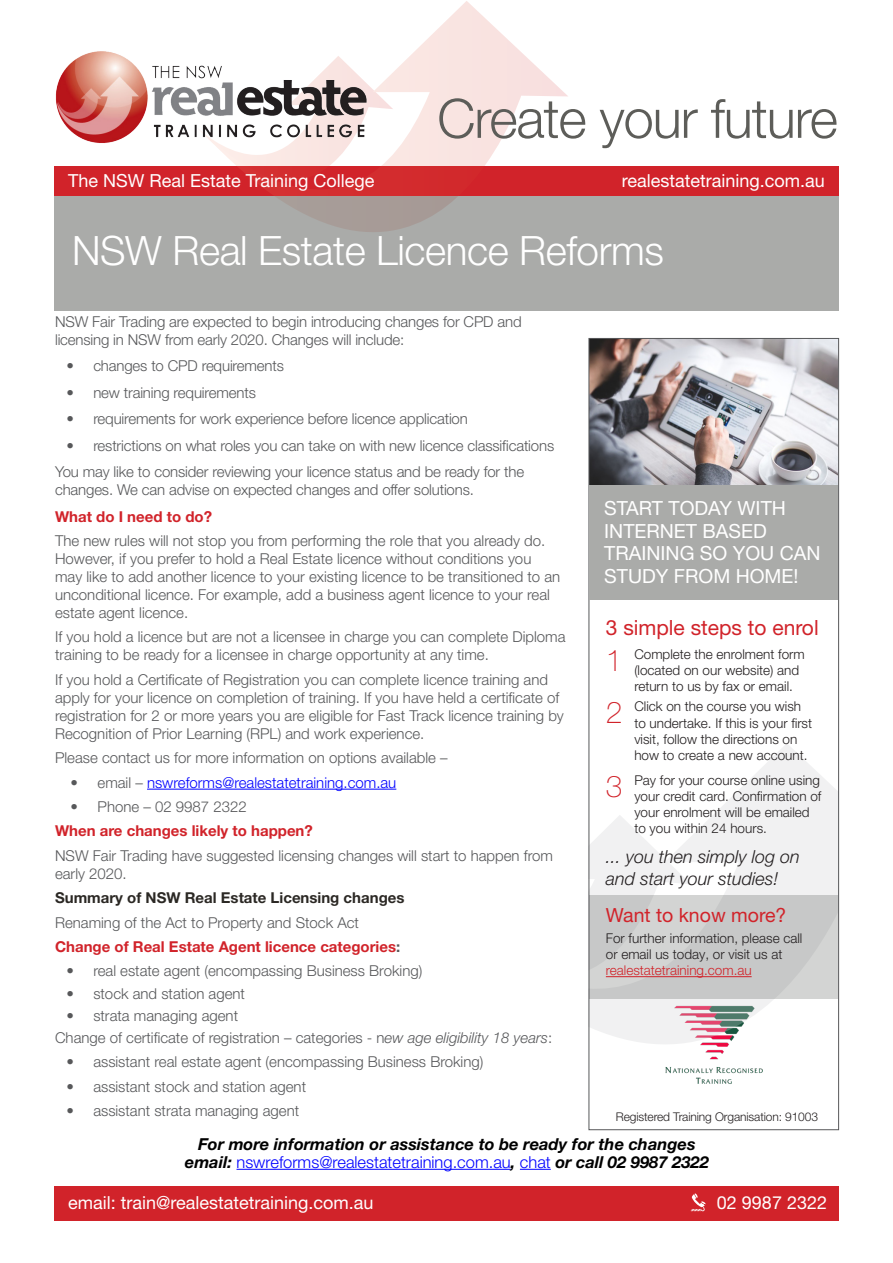
<style>
.page{position:relative;width:893px;height:1263px;background:#fff}
.page>*{position:absolute;margin:0;border:0;box-sizing:border-box;transform-origin:0 0}
.Subheads_red{font:300 54.3px "Helvetica Neue LT Pro";letter-spacing:-.02em;color:#5d5d59}
.Heads_big_reversed{font:300 40.5px "Helvetica Neue LT Pro";letter-spacing:-.01em;color:#fff}
.Bodycopy{font:100 30px "Helvetica Neue LT Pro";color:#d1232a}
.Subheads_red-2{font:21px "Helvetica Neue LT Pro";color:#d1232a}
.Subheads_red-3{font:19.5px/22.5px "Helvetica Neue LT Pro";color:#fff}
.Subheads_red-4{font:19.5px "Helvetica Neue LT Pro";color:#d1232a}
.Subheads_red-5{font:18px "Helvetica Neue LT Pro";color:#fff}
.Bodycopy-2{font:italic 300 18px/21.6px "Helvetica Neue LT Pro";color:#231f20}
.Intro_copy{font:italic 700 16.5px/17.2px "Helvetica Neue LT Pro";color:#000;text-align:center}
.Bodycopy-3{font:300 15px/18px "Helvetica Neue LT Pro";color:#57585a}
.Intro_copy-2{font:300 15px/18px "Helvetica Neue LT Pro";letter-spacing:-.01em;color:#57585a}
.Bodycopy-4{font:700 15px "Helvetica Neue LT Pro";color:#d1232a}
.t1{font:300 15px "Helvetica Neue LT Pro";color:#00f}
.Bodycopy-5{font:700 15px "Helvetica Neue LT Pro";color:#2b2824}
.Bodycopy-6{font:300 13.5px/16.2px "Helvetica Neue LT Pro";color:#231f20}
.Bodycopy-7{font:300 12px "Helvetica Neue LT Pro";letter-spacing:-.01em;color:#231f20}
.s1{color:#57585a}
.s2{font-style:italic}
.s3{color:#d1232a}
.s4{font-weight:300;font-style:normal;color:#00f}
</style>
<div class="page">
<div style="left:54px;top:166px;width:785px;height:30px;background:#d1232a"></div>
<svg style="left:214px;top:1px;width:354px;height:195px"></svg>
<div style="left:54px;top:1186px;width:785px;height:34px;background:#d1232a"></div>
<svg style="left:691px;top:1193px;width:15px;height:18px"></svg>
<div style="left:54px;top:196px;width:785px;height:114px;background:#aaaba9"></div>
<img style="left:665px;top:1046px;width:98px;height:38px">
<img style="left:591px;top:340px;width:246px;height:145px">
<svg style="left:591px;top:744px;width:246px;height:302px;fill:#f1f1f2"></svg>
<div style="left:589px;top:895px;width:248px;height:103px;background:#c7c8c8"></div>
<div style="left:589px;top:485px;width:249px;height:115px;background:#aaaba9"></div>
<hr style="left:606px;top:976px;width:146px;height:1px;background:#d1232a">
<hr style="left:147px;top:789px;width:249px;height:1px;background:#00f">
<img style="left:55px;top:48px;width:317px;height:96px">
<hr style="left:236px;top:1169px;width:275px;height:1px;background:#00f">
<hr style="left:520px;top:1169px;width:31px;height:1px;background:#00f">
<p class="Subheads_red" style="left:437px;top:85px;width:402px">Create your future</p>
<p class="Subheads_red-5" style="left:68px;top:170px;width:308px">The NSW Real Estate Training College</p>
<p class="Subheads_red-5" style="left:622px;top:170px;width:205px">realestatetraining.com.au</p>
<p class="Heads_big_reversed" style="left:72px;top:226px;width:593px">NSW Real Estate Licence Reforms</p>
<p class="Intro_copy-2" style="left:55px;top:312px;width:468px">NSW Fair Trading are expected to begin introducing changes for CPD and licensing in NSW from early 2020. Changes will include:</p>
<p class="Bodycopy-3" style="left:66px;top:356px;width:219px">• changes to CPD requirements</p>
<p class="Bodycopy-3" style="left:66px;top:383px;width:191px">• new training requirements</p>
<p class="Bodycopy-3" style="left:66px;top:409px;width:403px">• requirements for work experience before licence application</p>
<p class="Bodycopy-3" style="left:66px;top:436px;width:489px">• restrictions on what roles you can take on with new licence classifications</p>
<p class="Intro_copy-2" style="left:55px;top:463px;width:471px">You may like to consider reviewing your licence status and be ready for the changes. We can advise on expected changes and offer solutions.</p>
<p class="Bodycopy-4" style="left:55px;top:507px;width:158px">What do I need to do?</p>
<p class="Bodycopy-3" style="left:55px;top:531px;width:507px">The new rules will not stop you from performing the role that you already do.<br>However, if you prefer to hold a Real Estate licence without conditions you may like to add another licence to your existing licence to be transitioned to an unconditional licence. For example, add a business agent licence to your real estate agent licence.</p>
<p class="Bodycopy-3" style="left:55px;top:628px;width:512px">If you hold a licence but are not a licensee in charge you can complete Diploma training to be ready for a licensee in charge opportunity at any time.</p>
<p class="Bodycopy-3" style="left:55px;top:670px;width:510px">If you hold a Certificate of Registration you can complete licence training and apply for your licence on completion of training. If you have held a certificate of registration for 2 or more years you are eligible for Fast Track licence training by Recognition of Prior Learning (RPL) and work experience.</p>
<p class="Bodycopy-3" style="left:55px;top:749px;width:394px">Please contact us for more information on options available –</p>
<p class="t1" style="left:71px;top:773px;width:327px"><span class="s1">• email –</span> nswreforms@realestatetraining.com.au</p>
<p class="Bodycopy-3" style="left:71px;top:797px;width:178px">• Phone – 02 9987 2322</p>
<p class="Bodycopy-4" style="left:55px;top:821px;width:259px">When are changes likely to happen?</p>
<p class="Bodycopy-3" style="left:55px;top:846px;width:499px">NSW Fair Trading have suggested licensing changes will start to happen from early 2020.</p>
<p class="Bodycopy-5" style="left:55px;top:888px;width:351px">Summary of NSW Real Estate Licensing changes</p>
<p class="Bodycopy-3" style="left:55px;top:913px;width:306px">Renaming of the Act to Property and Stock Act</p>
<p class="Bodycopy-4" style="left:55px;top:937px;width:347px">Change of Real Estate Agent licence categories<span class="s1">:</span></p>
<p class="Bodycopy-3" style="left:66px;top:962px;width:357px">• real estate agent (encompassing Business Broking)</p>
<p class="Bodycopy-3" style="left:66px;top:984px;width:180px">• stock and station agent</p>
<p class="Bodycopy-3" style="left:66px;top:1006px;width:173px">• strata managing agent</p>
<p class="Bodycopy-3" style="left:55px;top:1028px;width:499px">Change of certificate of registration – categories - n<span class="s2">ew age eligibility 18 years</span>:</p>
<p class="Bodycopy-3" style="left:66px;top:1053px;width:419px">• assistant real estate agent (encompassing Business Broking)</p>
<p class="Bodycopy-3" style="left:66px;top:1077px;width:241px">• assistant stock and station agent</p>
<p class="Bodycopy-3" style="left:66px;top:1101px;width:234px">• assistant strata managing agent</p>
<p class="Subheads_red-3" style="left:604px;top:497px;width:218px">START TODAY WITH<br>INTERNET BASED<br>TRAINING SO YOU CAN<br>STUDY FROM HOME!</p>
<p class="Subheads_red-2" style="left:606px;top:615px;width:214px">3 simple steps to enrol</p>
<p class="Bodycopy" style="left:606px;top:642px;width:18px">1</p>
<p class="Bodycopy-6" style="left:634px;top:645px;width:172px">Complete the enrolment form (located on our website) and return to us by fax or email.</p>
<p class="Bodycopy" style="left:606px;top:695px;width:18px">2</p>
<p class="Bodycopy-6" style="left:634px;top:698px;width:179px">Click on the course you wish to undertake. If this is your first visit, follow the directions on how to create a new account.</p>
<p class="Bodycopy" style="left:606px;top:768px;width:18px">3</p>
<p class="Bodycopy-6" style="left:634px;top:771px;width:189px">Pay for your course online using your credit card. Confirmation of your enrolment will be emailed to you within 24 hours.</p>
<p class="Bodycopy-2" style="left:606px;top:846px;width:196px">... you then simply log on and start your studies!</p>
<p class="Subheads_red-4" style="left:606px;top:903px;width:182px">Want to know more?</p>
<p class="Bodycopy-6" style="left:606px;top:930px;width:198px">For further information, please call or email us today, or visit us at <span class="s3">realestatetraining.com.au</span></p>
<p class="Bodycopy-7" style="left:616px;top:1109px;width:204px">Registered Training Organisation: 91003</p>
<p class="Intro_copy" style="left:185px;top:1135px;width:525px">For more information or assistance to be ready for the changes email: <span class="s4">nswreforms@realestatetraining.com.au</span>, <span class="s4">chat</span> or call 02 9987 2322</p>
<p class="Subheads_red-5" style="left:68px;top:1191px;width:307px">email: train@realestatetraining.com.au</p>
<p class="Subheads_red-5" style="left:717px;top:1191px;width:112px">02 9987 2322</p>
</div>
